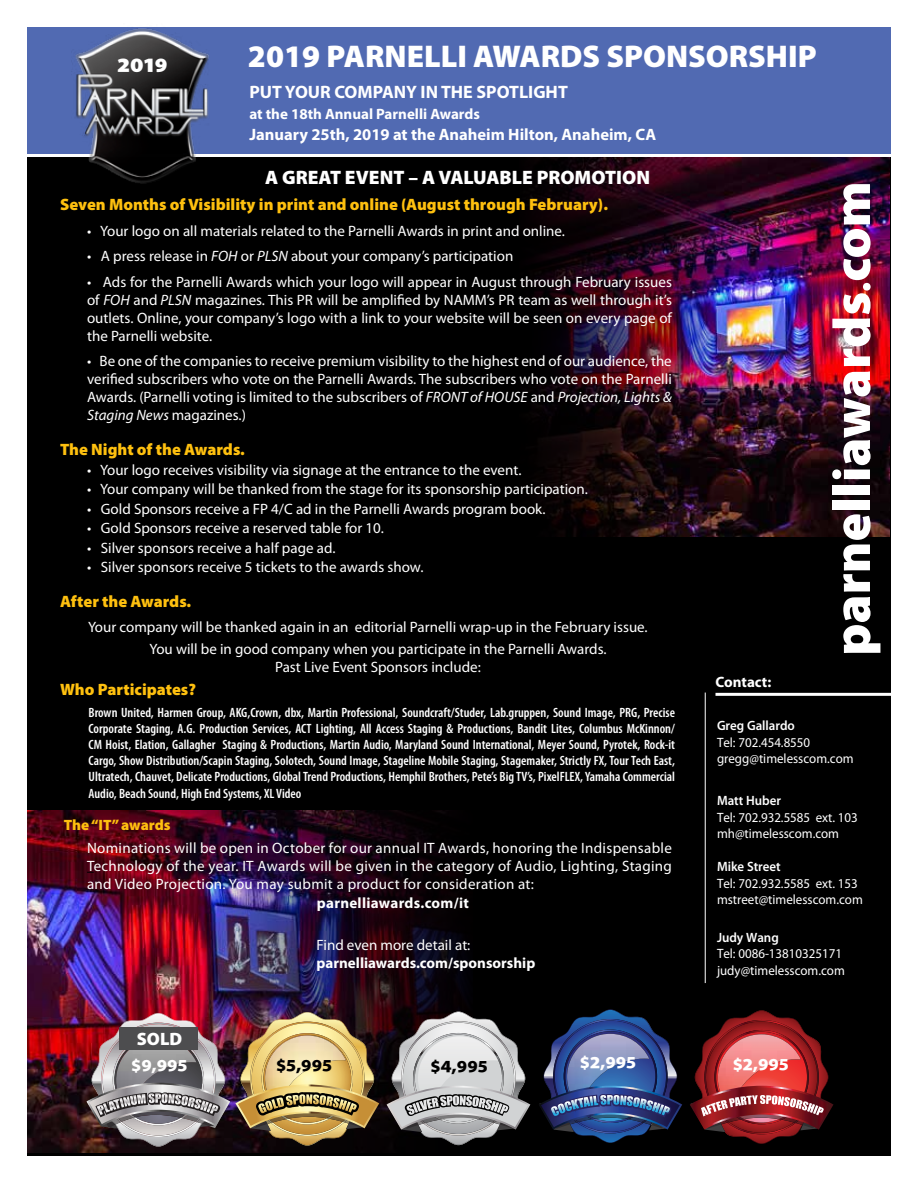
<style>
.page{position:relative;width:918px;height:1188px;background:#fff}
.page>*{position:absolute;margin:0;border:0;box-sizing:border-box;transform-origin:0 0}
.t1{font:900 52.95px "Myriad Pro";color:#fff}
.t2{font:900 34.05px "Myriad Pro";color:#fff}
.t3{font:900 31.5px "Myriad Pro";color:#fff}
.t4{font:700 28.95px "Myriad Pro";color:#fff}
.t5{font:700 28.95px "Myriad Pro";color:#000}
.t6{font:900 19.5px "Myriad Pro";color:#fff}
.t7{font:700 18px "Myriad Pro";color:#fff}
.t8{font:900 18px "Myriad Pro";color:#fff}
.t9{font:900 16.5px "Myriad Pro";color:#fec00f}
.t10{font:700 16.5px "Myriad Pro";color:#fff}
.t11{font:15px/18px "Myriad Pro";color:#fff;text-align:justify}
.t12{font:700 15px "Myriad Pro";color:#fff}
.t13{font:700 15px "Myriad Pro";letter-spacing:.02em;color:#fff}
.t14{font:900 15px "Myriad Pro";letter-spacing:-.005em;color:#fec00f}
.t15{font:600 condensed 13.5px/16.2px "Myriad Pro";color:#fff;text-align:justify}
.t16{font:13.5px/16.5px "Myriad Pro";color:#fff;scale:.96 1}
.t17{font:600 13.5px "Myriad Pro";color:#fff;scale:.96 1}
.s1{font-style:italic}
</style>
<div class="page">
<div style="left:27px;top:157px;width:864px;height:999px;background:#000"></div>
<div style="left:27px;top:27px;width:864px;height:126px;background:#516ab2"></div>
<img style="left:729px;top:158px;width:161px;height:379px">
<img style="left:45px;top:28px;width:198px;height:156px">
<img style="left:27px;top:810px;width:165px;height:343px">
<img style="left:192px;top:810px;width:273px;height:343px">
<img style="left:530px;top:157px;width:199px;height:380px">
<hr style="left:716px;top:693px;width:175px;height:3px;background:#fff">
<hr style="left:705px;top:693px;width:1px;height:290px;background:#fff">
<svg style="left:690px;top:1010px;width:143px;height:134px"></svg>
<img style="left:86px;top:1012px;width:293px;height:134px">
<svg style="left:387px;top:1012px;width:143px;height:133px"></svg>
<img style="left:539px;top:1009px;width:143px;height:134px">
<div style="left:119px;top:1027px;width:79px;height:23px;background:#4d4d4f"></div>
<h2 class="t2" style="left:118px;top:47px;width:51px">2019</h2>
<h3 class="t3" style="left:248px;top:35px;width:570px">2019 PARNELLI AWARDS SPONSORSHIP</h3>
<p class="t7" style="left:249px;top:80px;width:320px">PUT YOUR COMPANY IN THE SPOTLIGHT</p>
<p class="t12" style="left:249px;top:104px;width:232px">at the 18th Annual Parnelli Awards</p>
<p class="t10" style="left:249px;top:123px;width:408px">January 25th, 2019 at the Anaheim Hilton, Anaheim, CA</p>
<h3 class="t6" style="left:265px;top:164px;width:387px">A GREAT EVENT – A VALUABLE PROMOTION</h3>
<p class="t9" style="left:60px;top:194px;width:549px">Seven Months of Visibility in print and online (August through February).</p>
<p class="t11" style="left:87px;top:222px;width:479px">• Your logo on all materials related to the Parnelli Awards in print and online.</p>
<p class="t11" style="left:87px;top:247px;width:428px">• A press release in <span class="s1">FOH</span> or <span class="s1">PLSN</span> about your company’s participation</p>
<p class="t11" style="left:87px;top:273px;width:586px">• Ads for the Parnelli Awards which your logo will appear in August through February issues of <span class="s1">FOH</span> and <span class="s1">PLSN</span> magazines. This PR will be amplified by NAMM’s PR team as well through it’s outlets. Online, your company’s logo with a link to your website will be seen on every page of the Parnelli website.</p>
<p class="t11" style="left:87px;top:352px;width:586px">• Be one of the companies to receive premium visibility to the highest end of our audience, the verified subscribers who vote on the Parnelli Awards. The subscribers who vote on the Parnelli Awards. (Parnelli voting is limited to the subscribers of <span class="s1">FRONT of HOUSE</span> and <span class="s1">Projection, Lights &amp; Staging News</span> magazines.)</p>
<p class="t9" style="left:60px;top:439px;width:186px">The Night of the Awards.</p>
<p class="t11" style="left:87px;top:460px;width:436px">• Your logo receives visibility via signage at the entrance to the event.</p>
<p class="t11" style="left:87px;top:480px;width:502px">• Your company will be thanked from the stage for its sponsorship participation.</p>
<p class="t11" style="left:87px;top:499px;width:460px">• Gold Sponsors receive a FP 4/C ad in the Parnelli Awards program book.</p>
<p class="t11" style="left:87px;top:519px;width:298px">• Gold Sponsors receive a reserved table for 10.</p>
<p class="t11" style="left:87px;top:538px;width:250px">• Silver sponsors receive a half page ad.</p>
<p class="t11" style="left:87px;top:558px;width:338px">• Silver sponsors receive 5 tickets to the awards show.</p>
<p class="t9" style="left:60px;top:590px;width:133px">After the Awards.</p>
<p class="t11" style="left:88px;top:618px;width:561px">Your company will be thanked again in an editorial Parnelli wrap-up in the February issue.</p>
<p class="t11" style="left:149px;top:640px;width:459px;text-align:center">You will be in good company when you participate in the Parnelli Awards.<br>Past Live Event Sponsors include:</p>
<p class="t9" style="left:60px;top:679px;width:137px">Who Participates?</p>
<p class="t12" style="left:716px;top:672px;width:57px">Contact:</p>
<h1 class="t1" style="left:817px;top:656px;width:476px;rotate:-90deg">parnelliawards com</h1>
<h1 class="t1" style="left:831px;top:292px;width:12px;rotate:-90deg">.</h1>
<p class="t15" style="left:89px;top:704px;width:588px">Brown United, Harmen Group, AKG,Crown, dbx, Martin Professional, Soundcraft/Studer, Lab.gruppen, Sound Image, PRG, Precise Corporate Staging, A.G. Production Services, ACT Lighting, All Access Staging &amp; Productions, Bandit Lites, Columbus McKinnon/ CM Hoist, Elation, Gallagher Staging &amp; Productions, Martin Audio, Maryland Sound International, Meyer Sound, Pyrotek, Rock-it Cargo, Show Distribution/Scapin Staging, Solotech, Sound Image, Stageline Mobile Staging, Stagemaker, Strictly FX, Tour Tech East, Ultratech, Chauvet, Delicate Productions, Global Trend Productions, Hemphil Brothers, Pete’s Big TV’s, PixelFLEX, Yamaha Commercial Audio, Beach Sound, High End Systems, XL Video</p>
<p class="t14" style="left:64px;top:815px;width:109px">The “IT” awards</p>
<p class="t11" style="left:87px;top:838px;width:586px">Nominations will be open in October for our annual IT Awards, honoring the Indispensable Technology of the year. IT Awards will be given in the category of Audio, Lighting, Staging and Video Projection. You may submit a product for consideration at:</p>
<p class="t13" style="left:317px;top:893px;width:154px">parnelliawards.com/it</p>
<p class="t11" style="left:317px;top:936px;width:155px">Find even more detail at:</p>
<p class="t12" style="left:317px;top:953px;width:220px">parnelliawards.com/sponsorship</p>
<p class="t8" style="left:137px;top:1027px;width:47px">SOLD</p>
<p class="t17" style="left:717px;top:717px;width:83px">Greg Gallardo</p>
<p class="t16" style="left:717px;top:734px;width:144px">Tel: 702.454.8550 gregg@timelesscom.com</p>
<p class="t17" style="left:717px;top:792px;width:68px">Matt Huber</p>
<p class="t16" style="left:717px;top:809px;width:148px">Tel: 702.932.5585 ext. 103 mh@timelesscom.com</p>
<p class="t17" style="left:717px;top:858px;width:68px">Mike Street</p>
<p class="t16" style="left:717px;top:875px;width:153px">Tel: 702.932.5585 ext. 153 mstreet@timelesscom.com</p>
<p class="t17" style="left:717px;top:929px;width:66px">Judy Wang</p>
<p class="t16" style="left:717px;top:945px;width:135px">Tel: 0086-13810325171 judy@timelesscom.com</p>
<h3 class="t4" style="left:131px;top:1051px;width:58px">$9,995</h3>
<h3 class="t5" style="left:276px;top:1051px;width:58px">$5,995</h3>
<h3 class="t5" style="left:430px;top:1052px;width:59px">$4,995</h3>
<h3 class="t4" style="left:580px;top:1048px;width:58px">$2,995</h3>
<h3 class="t4" style="left:733px;top:1049px;width:58px">$2,995</h3>
</div>
